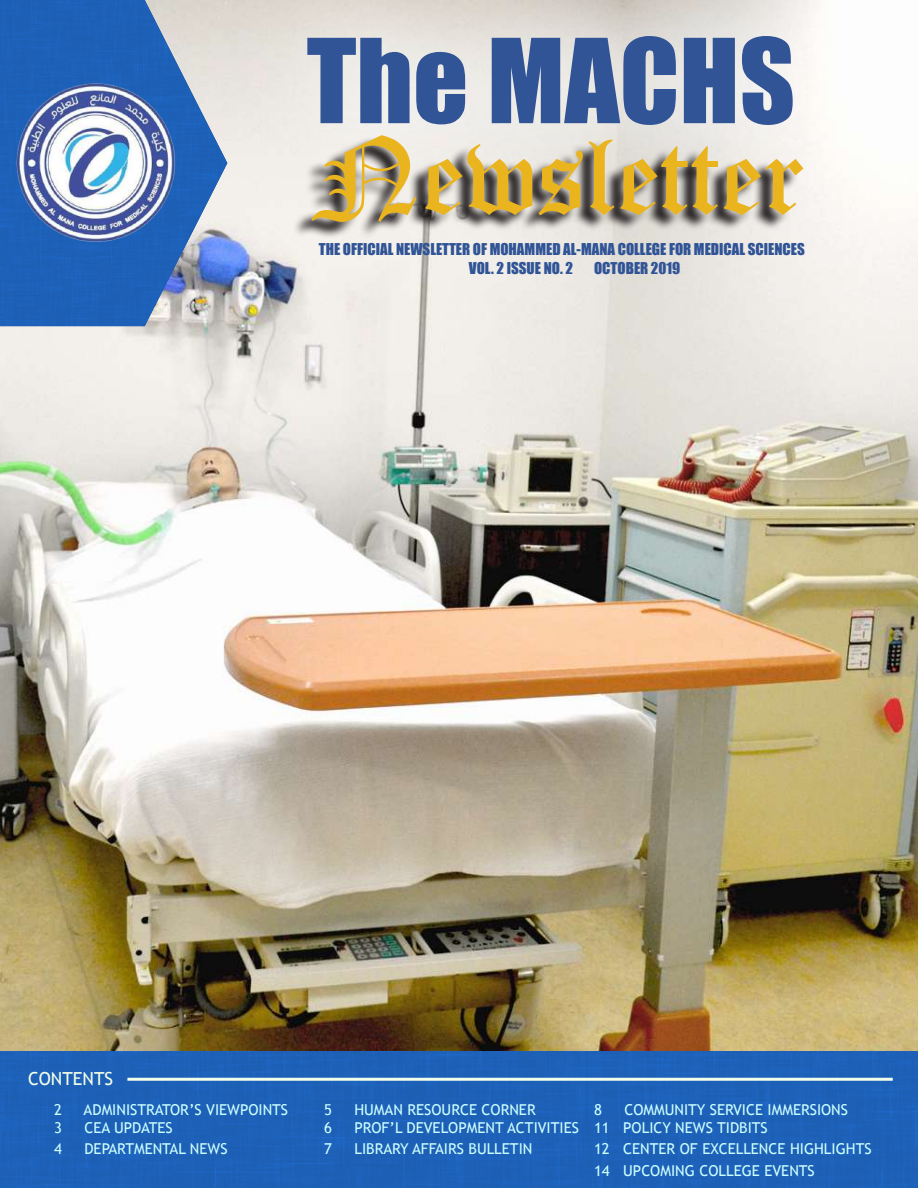
<style>
.page{position:relative;width:918px;height:1188px;background:#fff}
.page>*{position:absolute;margin:0;border:0;box-sizing:border-box;transform-origin:0 0}
.t1{font:108px "Old English Text";color:#e9b41e}
.t2{font:108px "Impact";color:#305496}
.t3{font:18px "Trebuchet MS";color:#f2ffe9}
.t4{font:15px/21.6px "Trebuchet MS";color:#cff}
.t5{font:15px/19px "Impact";color:#305496}
</style>
<div class="page">
<img style="left:0;top:206px;width:918px;height:846px">
<svg style="left:227px;top:0;width:656px;height:217px;fill:#edebe7"></svg>
<svg style="left:292px;top:136px;width:506px;height:103px"></svg>
<img style="left:0;top:0;width:227px;height:326px">
<img style="left:13px;top:80px;width:165px;height:165px">
<div style="left:0;top:1052px;width:918px;height:136px;background:#1d60b7"></div>
<hr style="left:127px;top:1078px;width:766px;height:3px;background:#f2ffe9">
<h1 class="t2" style="left:307px;top:-3px;width:490px">The MACHS</h1>
<h1 class="t1" style="left:312px;top:107px;width:495px">Newsletter</h1>
<p class="t5" style="left:469px;top:239px;width:337px;text-indent:-150px">THE OFFICIAL NEWSLETTER OF MOHAMMED AL-MANA COLLEGE FOR MEDICAL SCIENCES<br>VOL. 2 ISSUE NO. 2</p>
<p class="t5" style="left:594px;top:258px;width:88px">OCTOBER 2019</p>
<p class="t3" style="left:28px;top:1068px;width:87px">CONTENTS</p>
<p class="t4" style="left:54px;top:1099px;width:9px">2</p>
<p class="t4" style="left:84px;top:1099px;width:206px">ADMINISTRATOR’S VIEWPOINTS</p>
<p class="t4" style="left:324px;top:1099px;width:9px">5</p>
<p class="t4" style="left:354px;top:1099px;width:183px">HUMAN RESOURCE CORNER</p>
<p class="t4" style="left:594px;top:1099px;width:9px">8</p>
<p class="t4" style="left:624px;top:1099px;width:225px">COMMUNITY SERVICE IMMERSIONS</p>
<p class="t4" style="left:54px;top:1117px;width:9px">3</p>
<p class="t4" style="left:84px;top:1117px;width:90px">CEA UPDATES</p>
<p class="t4" style="left:324px;top:1117px;width:9px">6</p>
<p class="t4" style="left:354px;top:1117px;width:415px">PROF’L DEVELOPMENT ACTIVITIES 11 POLICY NEWS TIDBITS</p>
<p class="t4" style="left:54px;top:1139px;width:9px">4</p>
<p class="t4" style="left:84px;top:1139px;width:145px">DEPARTMENTAL NEWS</p>
<p class="t4" style="left:324px;top:1139px;width:9px">7</p>
<p class="t4" style="left:354px;top:1139px;width:179px">LIBRARY AFFAIRS BULLETIN</p>
<p class="t4" style="left:594px;top:1139px;width:279px">12 CENTER OF EXCELLENCE HIGHLIGHTS<br>14 UPCOMING COLLEGE EVENTS</p>
</div>
